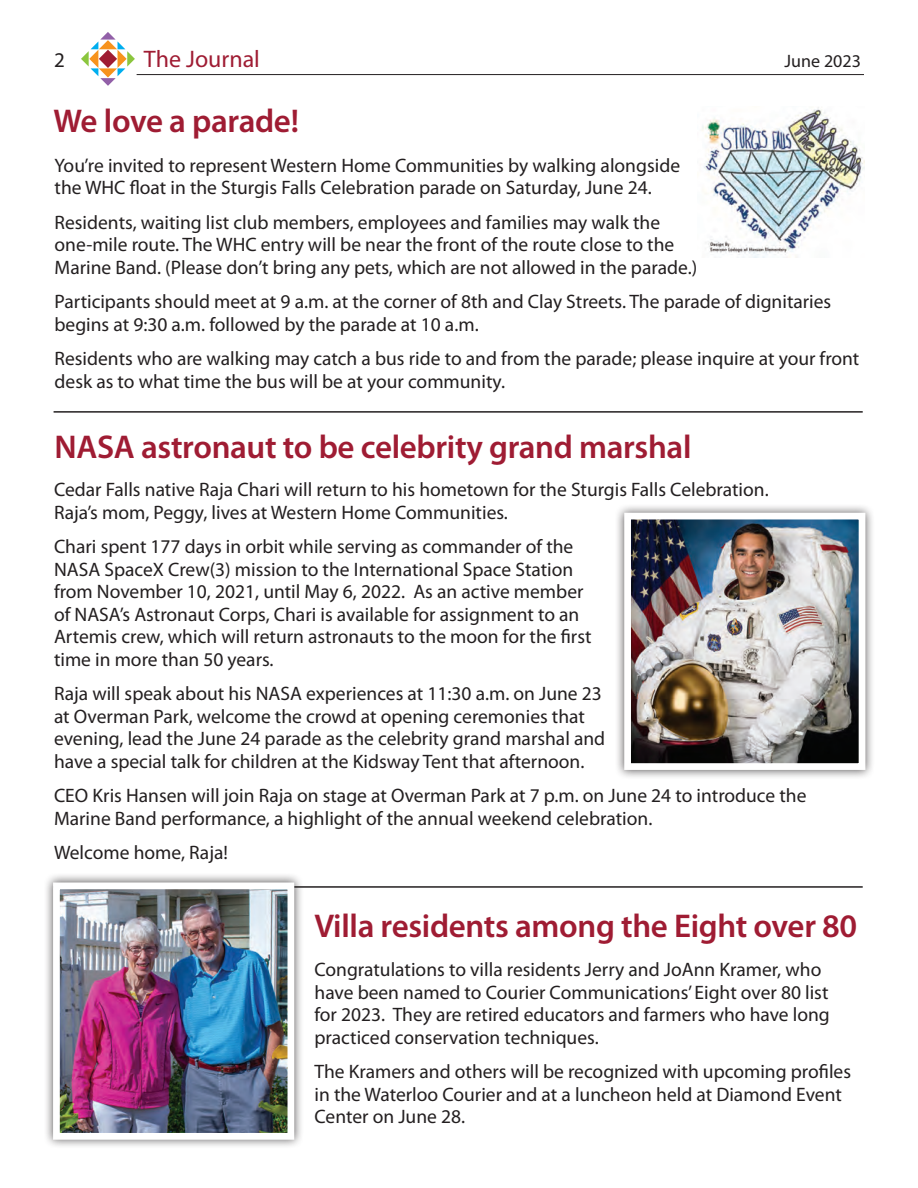
<style>
.page{position:relative;width:918px;height:1188px;background:#fff}
.page>*{position:absolute;margin:0;border:0;box-sizing:border-box;transform-origin:0 0}
.t1{font:600 33px "Myriad Pro";letter-spacing:-.01em;color:#9f1c33}
.t2{font:24px "Myriad Pro";color:#9f1c33}
.t3{font:21px "Myriad Pro";color:#231f20}
.t4{font:19.5px/22.5px "Myriad Pro";color:#231f20}
.t5{font:18px "Myriad Pro";color:#231f20}
</style>
<div class="page">
<svg style="left:81px;top:32px;width:54px;height:54px"></svg>
<hr style="left:137px;top:74px;width:727px;height:1px;background:#231f20">
<div style="left:614px;top:503px;width:261px;height:276px;background:#231f20;opacity:.75"></div>
<img style="left:632px;top:521px;width:225px;height:241px">
<div style="left:624px;top:513px;width:241px;height:257px;border:7px solid #fff"></div>
<hr style="left:54px;top:411px;width:809px;height:2px;background:#231f20">
<hr style="left:54px;top:886px;width:809px;height:2px;background:#231f20">
<div style="left:43px;top:873px;width:261px;height:276px;background:#231f20;opacity:.75"></div>
<img style="left:61px;top:890px;width:225px;height:242px">
<div style="left:53px;top:882px;width:241px;height:258px;border:7px solid #fff"></div>
<img style="left:702px;top:107px;width:162px;height:150px">
<p class="t3" style="left:54px;top:47px;width:12px">2</p>
<p class="t2" style="left:144px;top:44px;width:117px">The Journal</p>
<p class="t5" style="left:785px;top:50px;width:78px">June 2023</p>
<p class="t1" style="left:54px;top:100px;width:247px">We love a parade!</p>
<p class="t4" style="left:55px;top:153px;width:627px">You’re invited to represent Western Home Communities by walking alongside the WHC float in the Sturgis Falls Celebration parade on Saturday, June 24.</p>
<p class="t4" style="left:55px;top:210px;width:644px">Residents, waiting list club members, employees and families may walk the one-mile route. The WHC entry will be near the front of the route close to the<br>Marine Band. (Please don’t bring any pets, which are not allowed in the parade.)</p>
<p class="t4" style="left:55px;top:290px;width:778px">Participants should meet at 9 a.m. at the corner of 8th and Clay Streets. The parade of dignitaries begins at 9:30 a.m. followed by the parade at 10 a.m.</p>
<p class="t4" style="left:55px;top:347px;width:806px">Residents who are walking may catch a bus ride to and from the parade; please inquire at your front desk as to what time the bus will be at your community.</p>
<p class="t1" style="left:55px;top:426px;width:638px">NASA astronaut to be celebrity grand marshal</p>
<p class="t4" style="left:54px;top:478px;width:716px">Cedar Falls native Raja Chari will return to his hometown for the Sturgis Falls Celebration.<br>Raja’s mom, Peggy, lives at Western Home Communities.</p>
<p class="t4" style="left:54px;top:535px;width:539px">Chari spent 177 days in orbit while serving as commander of the NASA SpaceX Crew(3) mission to the International Space Station from November 10, 2021, until May 6, 2022. As an active member of NASA’s Astronaut Corps, Chari is available for assignment to an Artemis crew, which will return astronauts to the moon for the first time in more than 50 years.</p>
<p class="t4" style="left:54px;top:682px;width:553px">Raja will speak about his NASA experiences at 11:30 a.m. on June 23 at Overman Park, welcome the crowd at opening ceremonies that evening, lead the June 24 parade as the celebrity grand marshal and have a special talk for children at the Kidsway Tent that afternoon.</p>
<p class="t4" style="left:54px;top:784px;width:754px">CEO Kris Hansen will join Raja on stage at Overman Park at 7 p.m. on June 24 to introduce the<br>Marine Band performance, a highlight of the annual weekend celebration.</p>
<p class="t4" style="left:54px;top:841px;width:175px">Welcome home, Raja!</p>
<p class="t1" style="left:315px;top:905px;width:544px">Villa residents among the Eight over 80</p>
<p class="t4" style="left:315px;top:958px;width:517px">Congratulations to villa residents Jerry and JoAnn Kramer, who have been named to Courier Communications’ Eight over 80 list for 2023. They are retired educators and farmers who have long practiced conservation techniques.</p>
<p class="t4" style="left:315px;top:1060px;width:538px">The Kramers and others will be recognized with upcoming profiles in the Waterloo Courier and at a luncheon held at Diamond Event<br>Center on June 28.</p>
</div>
